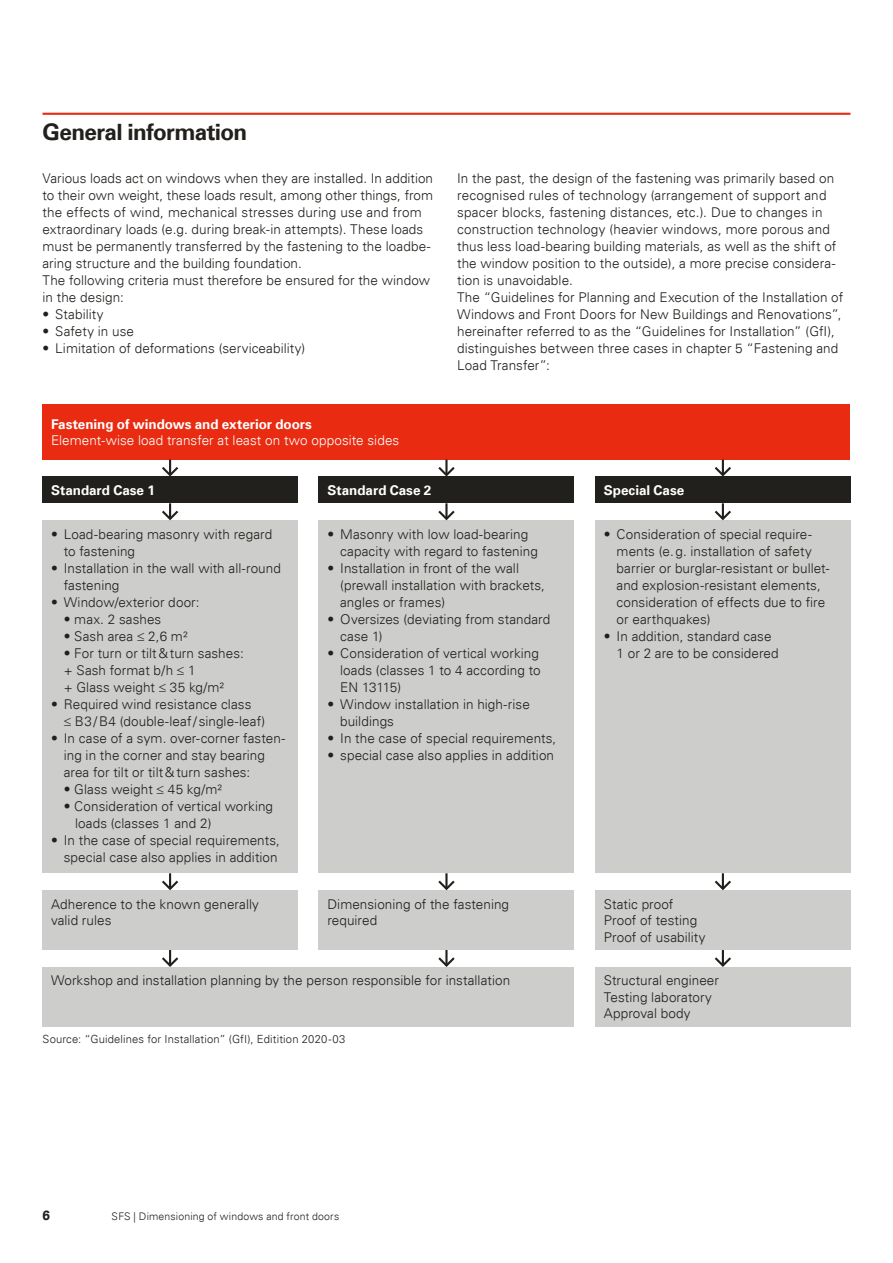
<style>
.page{position:relative;width:893px;height:1263px;background:#fff}
.page>*{position:absolute;margin:0;border:0;box-sizing:border-box;transform-origin:0 0}
.t1{font:700 22.5px "Univers";letter-spacing:-.03em;color:#21201c}
.t2{font:300 13.5px/17px "Univers";letter-spacing:.005em;color:#21201c}
.t3{font:700 13.5px "Univers";color:#fff}
.t4{font:300 13.5px "Univers";letter-spacing:.005em;color:#fff}
.t5{font:700 13.5px "Univers";color:#21201c}
.t6{font:300 11.25px "Univers";letter-spacing:.015em;color:#21201c}
.t7{font:300 10.5px "Univers";letter-spacing:.015em;color:#21201c}
</style>
<div class="page">
<div style="left:43px;top:404px;width:807px;height:55px;background:#e82b11"></div>
<div style="left:43px;top:476px;width:255px;height:27px;background:#21201c"></div>
<div style="left:43px;top:520px;width:255px;height:353px;background:#cdcdcb"></div>
<div style="left:43px;top:890px;width:255px;height:60px;background:#cdcdcb"></div>
<div style="left:43px;top:967px;width:531px;height:60px;background:#cdcdcb"></div>
<div style="left:319px;top:476px;width:255px;height:27px;background:#21201c"></div>
<div style="left:319px;top:520px;width:255px;height:353px;background:#cdcdcb"></div>
<div style="left:319px;top:890px;width:255px;height:60px;background:#cdcdcb"></div>
<div style="left:595px;top:476px;width:255px;height:27px;background:#21201c"></div>
<div style="left:595px;top:520px;width:255px;height:353px;background:#cdcdcb"></div>
<div style="left:595px;top:890px;width:255px;height:60px;background:#cdcdcb"></div>
<div style="left:595px;top:967px;width:255px;height:60px;background:#cdcdcb"></div>
<svg style="left:438px;top:467px;width:17px;height:9px"></svg>
<hr style="left:445px;top:459px;width:3px;height:16px;background:#21201c">
<svg style="left:438px;top:510px;width:17px;height:11px"></svg>
<hr style="left:445px;top:503px;width:3px;height:16px;background:#21201c">
<svg style="left:438px;top:880px;width:17px;height:11px"></svg>
<hr style="left:445px;top:873px;width:3px;height:16px;background:#21201c">
<svg style="left:438px;top:957px;width:17px;height:10px"></svg>
<hr style="left:445px;top:950px;width:3px;height:15px;background:#21201c">
<svg style="left:160px;top:459px;width:21px;height:17px"></svg>
<svg style="left:162px;top:503px;width:17px;height:18px"></svg>
<svg style="left:162px;top:873px;width:17px;height:18px"></svg>
<svg style="left:162px;top:950px;width:17px;height:17px"></svg>
<svg style="left:712px;top:459px;width:21px;height:17px"></svg>
<svg style="left:714px;top:503px;width:17px;height:18px"></svg>
<svg style="left:714px;top:873px;width:17px;height:18px"></svg>
<svg style="left:714px;top:950px;width:17px;height:17px"></svg>
<hr style="left:43px;top:113px;width:807px;height:2px;background:#e82b11">
<h1 class="t1" style="left:43px;top:119px;width:206px">General information</h1>
<p class="t2" style="left:43px;top:170px;width:392px">Various loads act on windows when they are installed. In addition to their own weight, these loads result, among other things, from the effects of wind, mechanical stresses during use and from extraordinary loads (e.g. during break-in attempts). These loads must be permanently transferred by the fastening to the loadbe&shy;aring structure and the building foundation.<br>The following criteria must therefore be ensured for the window in the design:</p>
<p class="t2" style="left:43px;top:306px;width:62px">• Stability</p>
<p class="t2" style="left:43px;top:323px;width:93px">• Safety in use</p>
<p class="t2" style="left:43px;top:340px;width:264px">• Limitation of deformations (serviceability)</p>
<p class="t2" style="left:457px;top:170px;width:388px">In the past, the design of the fastening was primarily based on recognised rules of technology (arrangement of support and spacer blocks, fastening distances, etc.). Due to changes in construction technology (heavier windows, more porous and thus less load-bearing building materials, as well as the shift of the window position to the outside), a more precise considera&shy;tion is unavoidable.<br>The “Guidelines for Planning and Execution of the Installation of Windows and Front Doors for New Buildings and Renovations”, hereinafter referred to as the “Guidelines for Installation” (GfI), distinguishes between three cases in chapter 5 “Fastening and Load Transfer”:</p>
<p class="t3" style="left:51px;top:416px;width:262px">Fastening of windows and exterior doors</p>
<p class="t4" style="left:51px;top:432px;width:350px">Element-wise load transfer at least on two opposite sides</p>
<p class="t3" style="left:51px;top:482px;width:105px">Standard Case 1</p>
<p class="t2" style="left:64px;top:525px;width:210px;text-indent:-13px">• Load-bearing masonry with regard to fastening</p>
<p class="t2" style="left:64px;top:559px;width:219px;text-indent:-13px">• Installation in the wall with all-round fastening</p>
<p class="t2" style="left:51px;top:593px;width:150px">• Window/exterior door:</p>
<p class="t2" style="left:64px;top:610px;width:99px">• max. 2 sashes</p>
<p class="t2" style="left:64px;top:627px;width:125px">• Sash area ≤ 2,6 m²</p>
<p class="t2" style="left:64px;top:644px;width:181px">• For turn or tilt&amp;turn sashes: + Sash format b/h ≤ 1<br>+ Glass weight ≤ 35 kg/m²</p>
<p class="t2" style="left:64px;top:695px;width:203px;text-indent:-13px">• Required wind resistance class<br>≤ B3/B4 (double-leaf/single-leaf)</p>
<p class="t2" style="left:64px;top:729px;width:223px;text-indent:-13px">• In case of a sym. over-corner fasten&shy;ing in the corner and stay bearing area for tilt or tilt&amp;turn sashes:</p>
<p class="t2" style="left:64px;top:780px;width:160px">• Glass weight ≤ 45 kg/m²</p>
<p class="t2" style="left:75px;top:797px;width:200px;text-indent:-11px">• Consideration of vertical working loads (classes 1 and 2)</p>
<p class="t2" style="left:51px;top:831px;width:230px;text-align:right">• In the case of special requirements, special case also applies in addition</p>
<p class="t2" style="left:51px;top:895px;width:209px;line-height:16.5px">Adherence to the known generally valid rules</p>
<p class="t3" style="left:327px;top:482px;width:105px">Standard Case 2</p>
<p class="t2" style="left:340px;top:525px;width:199px;text-indent:-13px">• Masonry with low load-bearing capacity with regard to fastening</p>
<p class="t2" style="left:340px;top:559px;width:206px;text-indent:-13px">• Installation in front of the wall (prewall installation with brackets, angles or frames)</p>
<p class="t2" style="left:340px;top:610px;width:212px;text-indent:-13px">• Oversizes (deviating from standard case 1)</p>
<p class="t2" style="left:340px;top:644px;width:202px;text-align:justify;text-indent:-13px">• Consideration of vertical working loads (classes 1 to 4 according to EN 13115)</p>
<p class="t2" style="left:340px;top:695px;width:191px;text-indent:-13px">• Window installation in high-rise buildings</p>
<p class="t2" style="left:327px;top:729px;width:230px">• In the case of special requirements,</p>
<p class="t2" style="left:327px;top:746px;width:228px">• special case also applies in addition</p>
<p class="t2" style="left:327px;top:895px;width:183px;line-height:16.5px">Dimensioning of the fastening required</p>
<p class="t2" style="left:51px;top:972px;width:461px">Workshop and installation planning by the person responsible for installation</p>
<p class="t6" style="left:43px;top:1032px;width:304px">Source: “Guidelines for Installation” (GfI), Editition 2020-03</p>
<p class="t3" style="left:604px;top:482px;width:82px">Special Case</p>
<p class="t2" style="left:617px;top:525px;width:214px;text-indent:-13px">• Consideration of special require&shy;ments (e.g. installation of safety barrier or burglar-resistant or bullet&shy;and explosion-resistant elements, consideration of effects due to fire or earthquakes)</p>
<p class="t2" style="left:617px;top:627px;width:164px;text-indent:-13px">• In addition, standard case<br>1 or 2 are to be considered</p>
<p class="t2" style="left:604px;top:895px;width:103px;line-height:16.5px">Static proof<br>Proof of testing<br>Proof of usability</p>
<p class="t2" style="left:604px;top:972px;width:117px;line-height:16.5px">Structural engineer<br>Testing laboratory<br>Approval body</p>
<p class="t5" style="left:43px;top:1208px;width:9px">6</p>
<p class="t7" style="left:112px;top:1210px;width:229px">SFS | Dimensioning of windows and front doors</p>
</div>
